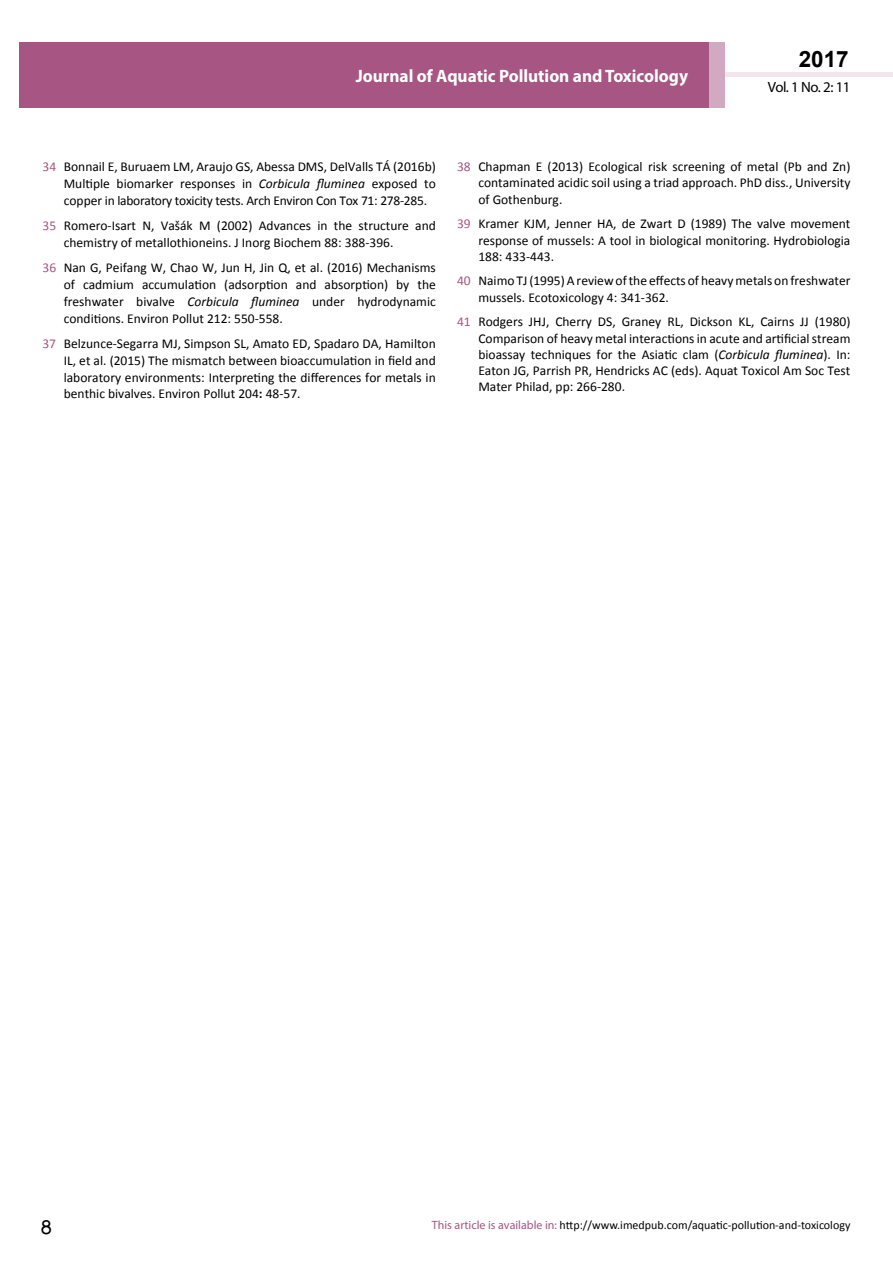
<style>
.page{position:relative;width:893px;height:1263px;background:#fff}
.page>*{position:absolute;margin:0;border:0;box-sizing:border-box;transform-origin:0 0}
.t1{font:25.5px "Tunga";color:#000}
.t2{font:700 22.5px "Arial";color:#000}
.t3{font:700 18px "Myriad Pro";color:#fff;scale:.96 1}
.t4{font:14.85px "Myriad Pro";letter-spacing:-.03em;color:#000}
.t5{font:13.5px/16.8px "Calibri";color:#000;text-align:justify}
.t6{font:12px "Calibri";color:#000}
.s1{color:#a75583}
.s2{font-style:italic}
.s3{font-weight:700}
.s4{font-family:"Myriad Pro";color:#a75583}
</style>
<div class="page">
<hr style="left:725px;top:72px;width:168px;height:4px;background:#f0e6eb">
<div style="left:19px;top:42px;width:690px;height:66px;background:#a75583"></div>
<div style="left:709px;top:42px;width:16px;height:66px;background:#d2a9c0"></div>
<h3 class="t3" style="left:356px;top:64px;width:348px">Journal of Aquatic Pollution and Toxicology</h3>
<h3 class="t3" style="left:585px;top:75px;width:128px">ISSN 1698-9465</h3>
<h2 class="t2" style="left:799px;top:44px;width:52px">2017</h2>
<p class="t4" style="left:768px;top:78px;width:84px">Vol. 1 No. 2: 11</p>
<p class="t5" style="left:64px;top:158px;width:374px;text-indent:-21px"><span class="s1">34</span> Bonnail E, Buruaem LM, Araujo GS, Abessa DMS, DelValls TÁ (2016b)<br>Multiple biomarker responses in <span class="s2">Corbicula fluminea</span> exposed to copper in laboratory toxicity tests. Arch Environ Con Tox 71: 278-285.</p>
<p class="t5" style="left:64px;top:217px;width:374px;text-indent:-21px"><span class="s1">35</span> Romero-Isart N, Vašák M (2002) Advances in the structure and chemistry of metallothioneins. J Inorg Biochem 88: 388-396.</p>
<p class="t5" style="left:64px;top:259px;width:374px;text-indent:-21px"><span class="s1">36</span> Nan G, Peifang W, Chao W, Jun H, Jin Q, et al. (2016) Mechanisms of cadmium accumulation (adsorption and absorption) by the freshwater bivalve <span class="s2">Corbicula fluminea</span> under hydrodynamic conditions. Environ Pollut 212: 550-558.</p>
<p class="t5" style="left:64px;top:335px;width:374px;text-indent:-21px"><span class="s1">37</span> Belzunce-Segarra MJ, Simpson SL, Amato ED, Spadaro DA, Hamilton IL, et al. (2015) The mismatch between bioaccumulation in field and laboratory environments: Interpreting the differences for metals in benthic bivalves. Environ Pollut 204<span class="s3">:</span> 48-57.</p>
<p class="t5" style="left:478px;top:159px;width:374px;line-height:16.2px;text-indent:-21px"><span class="s1">38</span> Chapman E (2013) Ecological risk screening of metal (Pb and Zn) contaminated acidic soil using a triad approach. PhD diss., University of Gothenburg.</p>
<p class="t5" style="left:478px;top:216px;width:374px;line-height:16.2px;text-indent:-21px"><span class="s1">39</span> Kramer KJM, Jenner HA, de Zwart D (1989) The valve movement response of mussels: A tool in biological monitoring. Hydrobiologia 188: 433-443.</p>
<p class="t5" style="left:478px;top:273px;width:374px;line-height:16.2px;text-indent:-21px"><span class="s1">40</span> Naimo TJ(1995) Areview ofthe effects of heavymetals on freshwater mussels. Ecotoxicology 4: 341-362.</p>
<p class="t5" style="left:478px;top:314px;width:374px;line-height:16.2px;text-indent:-21px"><span class="s1">41</span> Rodgers JHJ, Cherry DS, Graney RL, Dickson KL, Cairns JJ (1980)<br>Comparison of heavy metal interactions in acute and artificial stream bioassay techniques for the Asiatic clam (<span class="s2">Corbicula fluminea</span>). In:<br>Eaton JG, Parrish PR, Hendricks AC (eds). Aquat Toxicol Am Soc Test Mater Philad, pp: 266-280.</p>
<h1 class="t1" style="left:41px;top:1210px;width:13px">8</h1>
<p class="t6" style="left:432px;top:1218px;width:420px"><span class="s4">This article is available in:</span> http://www.imedpub.com/aquatic-pollution-and-toxicology</p>
</div>
